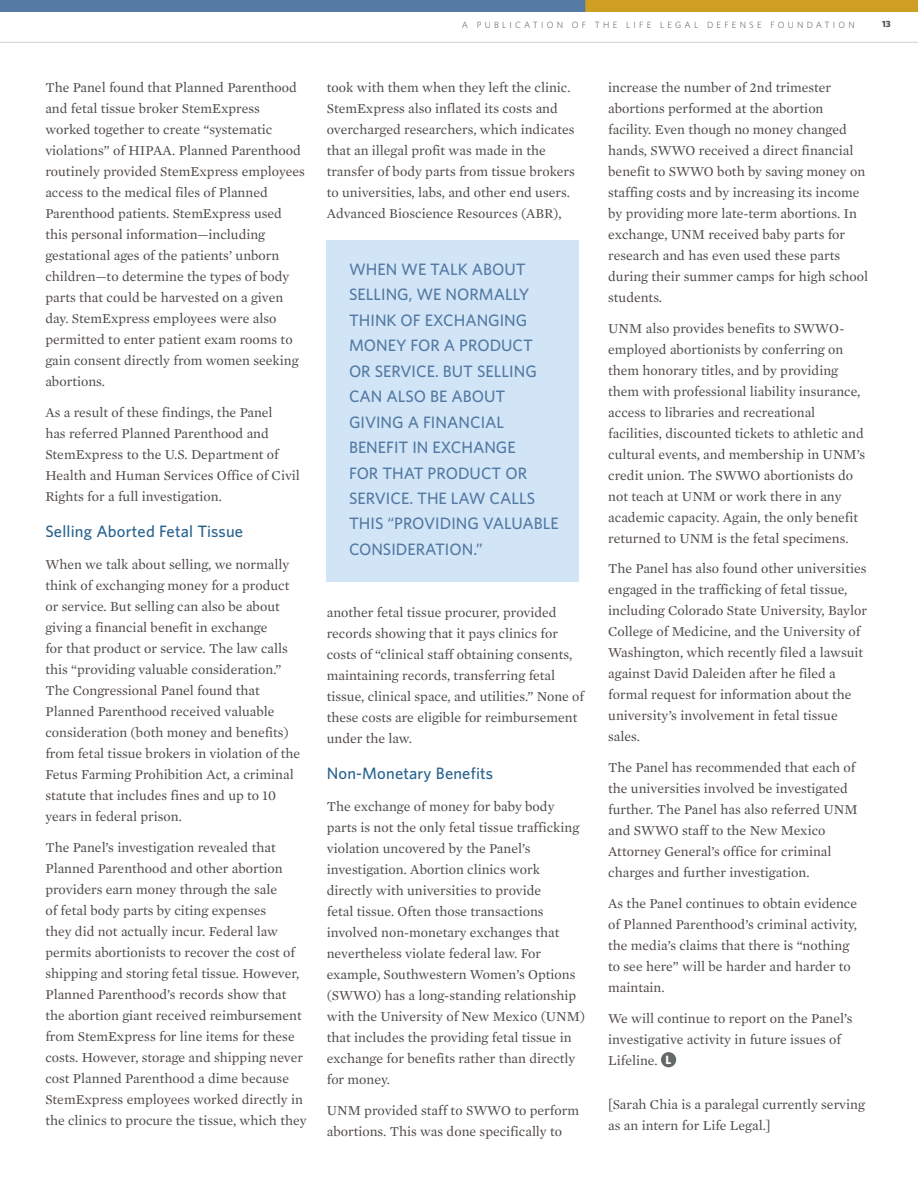
<style>
.page{position:relative;width:918px;height:1188px;background:#fff}
.page>*{position:absolute;margin:0;border:0;box-sizing:border-box;transform-origin:0 0}
.t1{font:500 16.5px/25.5px "Whitney HTF";color:#5479a2}
.t2{font:500 16.5px "Whitney HTF";letter-spacing:.01em;color:#28628e}
.t3{font:13.8px/21px "Mercury Text G1 Roman";color:#4d4845}
.t4{font:300 9px "Whitney HTF";letter-spacing:.36em;color:#4d4845}
.t5{font:700 9px "Whitney HTF";color:#4d4845}
.s1{font-family:"Whitney HTF";font-weight:700;font-size:12px;color:#fff}
</style>
<div class="page">
<div style="left:661px;top:1052px;width:15px;height:15px;background:#636969;border-radius:50%"></div>
<div style="left:0;top:0;width:595px;height:12px;background:#5479a2"></div>
<div style="left:585px;top:0;width:333px;height:12px;background:#cf9f24"></div>
<hr style="left:0;top:42px;width:918px;height:1px;background:#dfe4e6">
<div style="left:327px;top:240px;width:252px;height:342px;background:#d1e5f7"></div>
<p class="t4" style="left:462px;top:20px;width:395px">A PUBLICATION OF THE LIFE LEGAL DEFENSE FOUNDATION</p>
<p class="t5" style="left:882px;top:19px;width:10px">13</p>
<p class="t3" style="left:45px;top:77px;width:261px">The Panel found that Planned Parenthood and fetal tissue broker StemExpress worked together to create “systematic violations” of HIPAA. Planned Parenthood routinely provided StemExpress employees access to the medical files of Planned Parenthood patients. StemExpress used this personal information—including gestational ages of the patients’ unborn children—to determine the types of body parts that could be harvested on a given day. StemExpress employees were also permitted to enter patient exam rooms to gain consent directly from women seeking abortions.</p>
<p class="t3" style="left:45px;top:402px;width:256px">As a result of these findings, the Panel<br>has referred Planned Parenthood and StemExpress to the U.S. Department of Health and Human Services Office of Civil Rights for a full investigation.</p>
<p class="t2" style="left:45px;top:522px;width:199px">Selling Aborted Fetal Tissue</p>
<p class="t3" style="left:45px;top:554px;width:256px">When we talk about selling, we normally think of exchanging money for a product or service. But selling can also be about giving a financial benefit in exchange<br>for that product or service. The law calls this “providing valuable consideration.” The Congressional Panel found that Planned Parenthood received valuable consideration (both money and benefits) from fetal tissue brokers in violation of the Fetus Farming Prohibition Act, a criminal statute that includes fines and up to 10 years in federal prison.</p>
<p class="t3" style="left:45px;top:837px;width:263px">The Panel’s investigation revealed that Planned Parenthood and other abortion providers earn money through the sale<br>of fetal body parts by citing expenses<br>they did not actually incur. Federal law permits abortionists to recover the cost of shipping and storing fetal tissue. However, Planned Parenthood’s records show that the abortion giant received reimbursement from StemExpress for line items for these costs. However, storage and shipping never cost Planned Parenthood a dime because StemExpress employees worked directly in the clinics to procure the tissue, which they</p>
<p class="t3" style="left:327px;top:77px;width:250px">took with them when they left the clinic.<br>StemExpress also inflated its costs and overcharged researchers, which indicates that an illegal profit was made in the transfer of body parts from tissue brokers to universities, labs, and other end users.<br>Advanced Bioscience Resources (ABR),</p>
<p class="t1" style="left:349px;top:256px;width:211px">WHEN WE TALK ABOUT<br>SELLING, WE NORMALLY<br>THINK OF EXCHANGING<br>MONEY FOR A PRODUCT<br>OR SERVICE. BUT SELLING<br>CAN ALSO BE ABOUT<br>GIVING A FINANCIAL<br>BENEFIT IN EXCHANGE<br>FOR THAT PRODUCT OR<br>SERVICE. THE LAW CALLS<br>THIS “PROVIDING VALUABLE<br>CONSIDERATION.”</p>
<p class="t3" style="left:327px;top:602px;width:259px">another fetal tissue procurer, provided records showing that it pays clinics for costs of “clinical staff obtaining consents, maintaining records, transferring fetal tissue, clinical space, and utilities.” None of these costs are eligible for reimbursement under the law.</p>
<p class="t2" style="left:327px;top:764px;width:168px">Non-Monetary Benefits</p>
<p class="t3" style="left:327px;top:796px;width:260px">The exchange of money for baby body parts is not the only fetal tissue trafficking violation uncovered by the Panel’s investigation. Abortion clinics work directly with universities to provide<br>fetal tissue. Often those transactions involved non-monetary exchanges that nevertheless violate federal law. For example, Southwestern Women’s Options (SWWO) has a long-standing relationship with the University of New Mexico (UNM) that includes the providing fetal tissue in exchange for benefits rather than directly for money.</p>
<p class="t3" style="left:327px;top:1100px;width:254px">UNM provided staff to SWWO to perform abortions. This was done specifically to</p>
<p class="t3" style="left:608px;top:77px;width:261px">increase the number of 2nd trimester abortions performed at the abortion facility. Even though no money changed hands, SWWO received a direct financial benefit to SWWO both by saving money on staffing costs and by increasing its income by providing more late-term abortions. In exchange, UNM received baby parts for research and has even used these parts during their summer camps for high school students.</p>
<p class="t3" style="left:608px;top:318px;width:258px">UNM also provides benefits to SWWO&shy;employed abortionists by conferring on them honorary titles, and by providing them with professional liability insurance, access to libraries and recreational facilities, discounted tickets to athletic and cultural events, and membership in UNM’s credit union. The SWWO abortionists do not teach at UNM or work there in any academic capacity. Again, the only benefit returned to UNM is the fetal specimens.</p>
<p class="t3" style="left:608px;top:558px;width:260px">The Panel has also found other universities engaged in the trafficking of fetal tissue, including Colorado State University, Baylor College of Medicine, and the University of Washington, which recently filed a lawsuit against David Daleiden after he filed a formal request for information about the university’s involvement in fetal tissue sales.</p>
<p class="t3" style="left:608px;top:757px;width:251px">The Panel has recommended that each of the universities involved be investigated further. The Panel has also referred UNM and SWWO staff to the New Mexico Attorney General’s office for criminal charges and further investigation.</p>
<p class="t3" style="left:608px;top:893px;width:251px">As the Panel continues to obtain evidence of Planned Parenthood’s criminal activity, the media’s claims that there is “nothing to see here” will be harder and harder to maintain.</p>
<p class="t3" style="left:608px;top:1008px;width:246px">We will continue to report on the Panel’s investigative activity in future issues of<br>Lifeline. <span class="s1">L</span></p>
<p class="t3" style="left:608px;top:1094px;width:258px">[Sarah Chia is a paralegal currently serving as an intern for Life Legal.]</p>
</div>
